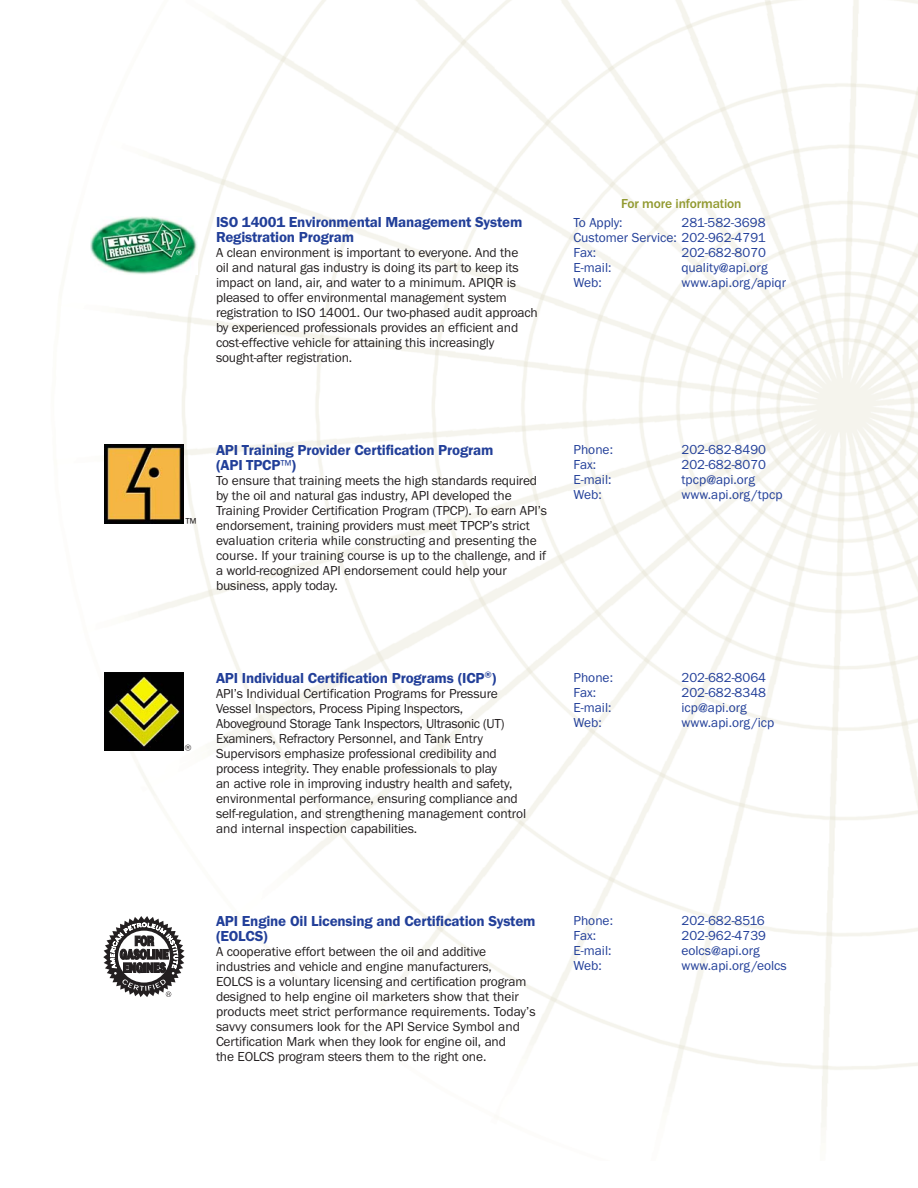
<style>
.page{position:relative;width:918px;height:1188px;background:#fff}
.page>*{position:absolute;margin:0;border:0;box-sizing:border-box;transform-origin:0 0}
.t1{font:600 15px/15px "Franklin Got ITC";letter-spacing:-.01em;color:#223f99}
.t2{font:15px "Franklin Got ITC";color:#231f20}
.t3{font:13.5px/15px "Franklin Got ITC";letter-spacing:-.01em;color:#231f20}
.t4{font:13.5px/15px "Franklin Got ITC";color:#223f99;text-align:justify}
.t5{font:13.5px "Franklin Got Md ITC";letter-spacing:-.01em;color:#91992f}
.t6{font:13.5px "Franklin Got ITC";color:#fff}
.s1{font-weight:400}
</style>
<div class="page">
<img style="left:104px;top:1px;width:814px;height:1127px">
<img style="left:90px;top:217px;width:107px;height:58px">
<img style="left:105px;top:445px;width:79px;height:79px">
<img style="left:105px;top:673px;width:78px;height:78px">
<svg style="left:103px;top:916px;width:82px;height:81px"></svg>
<p class="t6" style="left:176px;top:251px;width:8px">®</p>
<p class="t1" style="left:216px;top:216px;width:308px">ISO 14001 Environmental Management System<br>Registration Program</p>
<p class="t3" style="left:216px;top:246px;width:323px">A clean environment is important to everyone. And the<br>oil and natural gas industry is doing its part to keep its impact on land, air, and water to a minimum. APIQR is pleased to offer environmental management system registration to ISO 14001. Our two-phased audit approach by experienced professionals provides an efficient and cost-effective vehicle for attaining this increasingly sought-after registration.</p>
<p class="t5" style="left:621px;top:199px;width:122px">For more information</p>
<p class="t4" style="left:573px;top:216px;width:194px;text-indent:108px">281-582-3698<br>Customer Service: 202-962-4791<br>Fax:</p>
<p class="t4" style="left:573px;top:216px;width:51px">To Apply:</p>
<p class="t4" style="left:682px;top:246px;width:86px">202-682-8070</p>
<p class="t4" style="left:573px;top:261px;width:40px">E-mail:</p>
<p class="t4" style="left:681px;top:261px;width:88px">quality@api.org</p>
<p class="t4" style="left:573px;top:276px;width:30px">Web:</p>
<p class="t4" style="left:681px;top:276px;width:106px">www.api.org/apiqr</p>
<p class="t2" style="left:185px;top:517px;width:13px">™</p>
<p class="t1" style="left:216px;top:444px;width:279px">API Training Provider Certification Program (API TPCP<span class="s1">™</span>)</p>
<p class="t3" style="left:216px;top:474px;width:333px">To ensure that training meets the high standards required by the oil and natural gas industry, API developed the Training Provider Certification Program (TPCP). To earn API’s endorsement, training providers must meet TPCP’s strict evaluation criteria while constructing and presenting the course. If your training course is up to the challenge, and if a world-recognized API endorsement could help your business, apply today.</p>
<p class="t4" style="left:573px;top:443px;width:41px">Phone:</p>
<p class="t4" style="left:681px;top:443px;width:86px">202-682-8490</p>
<p class="t4" style="left:573px;top:458px;width:24px">Fax:</p>
<p class="t4" style="left:682px;top:458px;width:86px">202-682-8070</p>
<p class="t4" style="left:573px;top:473px;width:40px">E-mail:</p>
<p class="t4" style="left:681px;top:473px;width:75px">tpcp@api.org</p>
<p class="t4" style="left:573px;top:488px;width:30px">Web:</p>
<p class="t4" style="left:681px;top:488px;width:103px">www.api.org/tpcp</p>
<p class="t2" style="left:185px;top:746px;width:9px">®</p>
<p class="t1" style="left:216px;top:672px;width:282px">API Individual Certification Programs (ICP®)</p>
<p class="t3" style="left:216px;top:687px;width:312px">API’s Individual Certification Programs for Pressure Vessel Inspectors, Process Piping Inspectors, Aboveground Storage Tank Inspectors, Ultrasonic (UT)<br>Examiners, Refractory Personnel, and Tank Entry Supervisors emphasize professional credibility and process integrity. They enable professionals to play<br>an active role in improving industry health and safety, environmental performance, ensuring compliance and self-regulation, and strengthening management control and internal inspection capabilities.</p>
<p class="t4" style="left:573px;top:671px;width:41px">Phone:</p>
<p class="t4" style="left:681px;top:671px;width:86px">202-682-8064</p>
<p class="t4" style="left:573px;top:686px;width:24px">Fax:</p>
<p class="t4" style="left:682px;top:686px;width:86px">202-682-8348</p>
<p class="t4" style="left:573px;top:701px;width:40px">E-mail:</p>
<p class="t4" style="left:681px;top:701px;width:67px">icp@api.org</p>
<p class="t4" style="left:573px;top:716px;width:30px">Web:</p>
<p class="t4" style="left:681px;top:716px;width:94px">www.api.org/icp</p>
<p class="t1" style="left:216px;top:915px;width:321px">API Engine Oil Licensing and Certification System (EOLCS)</p>
<p class="t3" style="left:216px;top:945px;width:321px">A cooperative effort between the oil and additive industries and vehicle and engine manufacturers,<br>EOLCS is a voluntary licensing and certification program designed to help engine oil marketers show that their products meet strict performance requirements. Today’s savvy consumers look for the API Service Symbol and Certification Mark when they look for engine oil, and<br>the EOLCS program steers them to the right one.</p>
<p class="t4" style="left:573px;top:914px;width:41px">Phone:</p>
<p class="t4" style="left:681px;top:914px;width:85px">202-682-8516</p>
<p class="t4" style="left:573px;top:929px;width:24px">Fax:</p>
<p class="t4" style="left:681px;top:929px;width:86px">202-962-4739</p>
<p class="t4" style="left:573px;top:944px;width:40px">E-mail:</p>
<p class="t4" style="left:681px;top:944px;width:80px">eolcs@api.org</p>
<p class="t4" style="left:573px;top:959px;width:30px">Web:</p>
<p class="t4" style="left:681px;top:959px;width:107px">www.api.org/eolcs</p>
</div>
